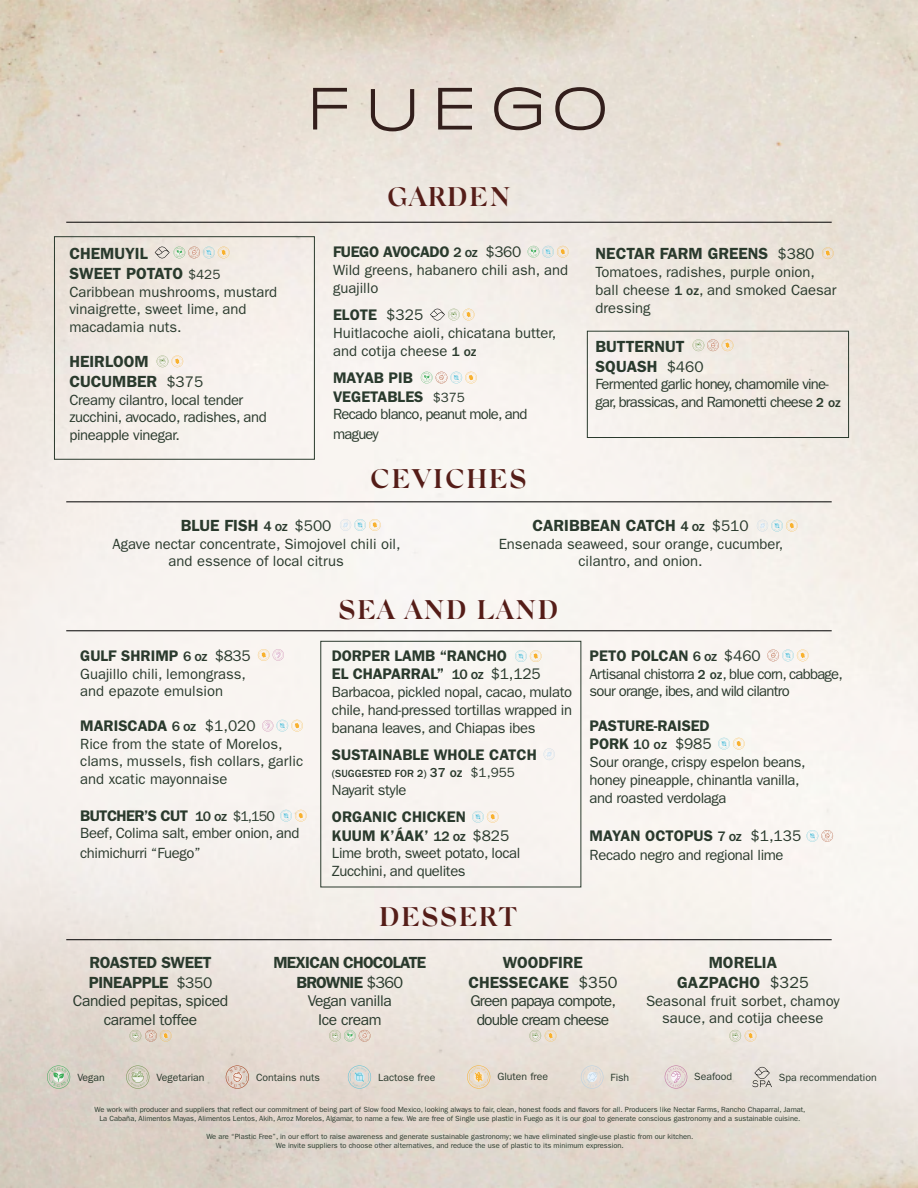
<style>
.page{position:relative;width:918px;height:1188px;background:#fff}
.page>*{position:absolute;margin:0;border:0;box-sizing:border-box;transform-origin:0 0}
.t1{font:600 27px "Silk Serif";letter-spacing:.05em;color:#551d18}
.t2{font:600 16.2px/19.5px "ITC Franklin Gothic Std";color:#2a3a2d}
.t3{font:600 16.2px/19.5px "ITC Franklin Gothic Std";letter-spacing:-.045em;color:#2a3a2d;text-align:center}
.t4{font:600 16.2px/19.5px "ITC Franklin Gothic Std";letter-spacing:-.025em;color:#2a3a2d}
.t5{font:15.6px/18.8px "ITC Franklin Gothic Std";letter-spacing:-.025em;color:#2a3a2d;text-align:center}
.t6{font:15.6px/18.8px "ITC Franklin Gothic Std";letter-spacing:-.05em;color:#2a3a2d;text-align:center}
.t7{font:600 15.45px/18.5px "ITC Franklin Gothic Std";color:#2a3a2d}
.t8{font:600 15.45px "ITC Franklin Gothic Std";letter-spacing:-.04em;color:#2a3a2d}
.t9{font:600 15.45px "ITC Franklin Gothic Std";letter-spacing:-.025em;color:#2a3a2d}
.t10{font:14.85px/17.9px "ITC Franklin Gothic Std";color:#2a3a2d}
.t11{font:14.85px/17.9px "ITC Franklin Gothic Std";letter-spacing:-.025em;color:#2a3a2d}
.t12{font:14.85px/17.9px "ITC Franklin Gothic Std";letter-spacing:-.05em;color:#2a3a2d}
.t13{font:500 10.8px "ITC Franklin Gothic Std";color:#2a3a2d}
.t14{font:10.5px "ITC Franklin Gothic Std";color:#2a3a2d}
.t15{font:7.5px/9px "ITC Franklin Gothic Std";color:#2a3a2d;text-align:center}
.s1{font-weight:400;font-size:13.5px}
.s2{font-weight:400;font-size:15.45px}
.s3{font-weight:500;font-size:14.25px}
.s4{font-weight:400}
.s5{font-weight:500;font-size:13.5px}
.s6{font-weight:400;font-size:14.25px}
.s7{font-size:13.5px}
</style>
<div class="page">
<hr style="left:66px;top:630px;width:766px;height:1px;background:#000">
<hr style="left:66px;top:501px;width:766px;height:1px;background:#000">
<hr style="left:66px;top:939px;width:766px;height:1px;background:#000">
<hr style="left:66px;top:222px;width:766px;height:1px;background:#000">
<div style="left:54px;top:236px;width:261px;height:224px;border:1px solid #2a3a2d"></div>
<div style="left:587px;top:331px;width:262px;height:107px;border:1px solid #2a3a2d"></div>
<div style="left:320px;top:641px;width:261px;height:246px;border:1px solid #2a3a2d"></div>
<svg style="left:494px;top:87px;width:47px;height:43px;background:#b0a59d"></svg>
<svg style="left:555px;top:87px;width:50px;height:43px;background:#b9aea6"></svg>
<svg style="left:371px;top:89px;width:43px;height:42px;background:#beb2aa"></svg>
<svg style="left:313px;top:88px;width:34px;height:42px"></svg>
<svg style="left:438px;top:88px;width:34px;height:42px"></svg>
<svg style="left:752px;top:1067px;width:20px;height:20px"></svg>
<svg style="left:581px;top:1065px;width:22px;height:24px"></svg>
<svg style="left:665px;top:1065px;width:22px;height:24px"></svg>
<svg style="left:157px;top:355px;width:26px;height:12px"></svg>
<svg style="left:430px;top:309px;width:45px;height:11px"></svg>
<svg style="left:822px;top:247px;width:12px;height:12px"></svg>
<svg style="left:340px;top:519px;width:41px;height:12px"></svg>
<svg style="left:757px;top:520px;width:41px;height:12px"></svg>
<svg style="left:258px;top:649px;width:26px;height:12px"></svg>
<svg style="left:515px;top:650px;width:27px;height:12px"></svg>
<svg style="left:544px;top:748px;width:11px;height:12px"></svg>
<svg style="left:472px;top:811px;width:27px;height:12px"></svg>
<svg style="left:280px;top:810px;width:27px;height:12px"></svg>
<svg style="left:262px;top:720px;width:41px;height:12px"></svg>
<svg style="left:718px;top:738px;width:27px;height:12px"></svg>
<svg style="left:529px;top:1030px;width:28px;height:12px"></svg>
<svg style="left:729px;top:1030px;width:27px;height:12px"></svg>
<svg style="left:126px;top:1065px;width:23px;height:24px"></svg>
<svg style="left:47px;top:1065px;width:23px;height:24px"></svg>
<svg style="left:226px;top:1065px;width:23px;height:24px"></svg>
<svg style="left:348px;top:1065px;width:23px;height:24px"></svg>
<svg style="left:467px;top:1065px;width:23px;height:24px"></svg>
<svg style="left:155px;top:247px;width:75px;height:11px"></svg>
<svg style="left:421px;top:372px;width:56px;height:11px"></svg>
<svg style="left:693px;top:339px;width:40px;height:12px"></svg>
<svg style="left:528px;top:246px;width:41px;height:12px"></svg>
<svg style="left:767px;top:650px;width:42px;height:11px"></svg>
<svg style="left:807px;top:830px;width:26px;height:12px"></svg>
<svg style="left:130px;top:1030px;width:42px;height:12px"></svg>
<svg style="left:329px;top:1030px;width:42px;height:12px"></svg>
<h2 class="t2" style="left:69px;top:244px;width:153px">CHEMUYIL<br>SWEET POTATO <span class="s1">$425</span></h2>
<h3 class="t10" style="left:69px;top:283px;width:209px">Caribbean mushrooms, mustard vinaigrette, sweet lime, and macadamia nuts.</h3>
<h2 class="t2" style="left:69px;top:352px;width:135px">HEIRLOOM<br>CUCUMBER <span class="s2">$375</span></h2>
<h3 class="t11" style="left:69px;top:391px;width:199px">Creamy cilantro, local tender zucchini, avocado, radishes, and pineapple vinegar.</h3>
<h1 class="t1" style="left:387px;top:181px;width:125px">GARDEN</h1>
<h3 class="t9" style="left:333px;top:243px;width:190px">FUEGO AVOCADO <span class="s3">2 oz</span> <span class="s4">$360</span></h3>
<h3 class="t10" style="left:333px;top:261px;width:236px">Wild greens, habanero chili ash, and guajillo</h3>
<h3 class="t7" style="left:333px;top:306px;width:92px">ELOTE <span class="s4">$325</span></h3>
<h3 class="t10" style="left:333px;top:324px;width:225px">Huitlacoche aioli, chicatana butter, and cotija cheese <span class="s5">1 oz</span></h3>
<h3 class="t7" style="left:333px;top:369px;width:133px">MAYAB PIB<br>VEGETABLES <span class="s1">$375</span></h3>
<h3 class="t12" style="left:333px;top:405px;width:196px;line-height:19.4px">Recado blanco, peanut mole, and maguey</h3>
<h1 class="t1" style="left:370px;top:463px;width:158px">CEVICHES</h1>
<h2 class="t2" style="left:596px;top:244px;width:220px">NECTAR FARM GREENS <span class="s2">$380</span></h2>
<h3 class="t10" style="left:596px;top:263px;width:243px">Tomatoes, radishes, purple onion, ball cheese <span class="s5">1 oz</span>, and smoked Caesar dressing</h3>
<h2 class="t2" style="left:596px;top:337px;width:110px">BUTTERNUT<br>SQUASH <span class="s2">$460</span></h2>
<h3 class="t12" style="left:596px;top:376px;width:247px">Fermented garlic honey, chamomile vine&shy;gar, brassicas, and Ramonetti cheese <span class="s5">2 oz</span></h3>
<h2 class="t2" style="left:181px;top:516px;width:152px">BLUE FISH <span class="s3">4 oz</span> <span class="s2">$500</span></h2>
<h3 class="t10" style="left:112px;top:535px;width:290px;text-align:center">Agave nectar concentrate, Simojovel chili oil, and essence of local citrus</h3>
<h2 class="t2" style="left:533px;top:516px;width:218px">CARIBBEAN CATCH <span class="s3">4 oz</span> <span class="s2">$510</span></h2>
<h3 class="t10" style="left:499px;top:535px;width:286px;text-align:center">Ensenada seaweed, sour orange, cucumber, cilantro, and onion.</h3>
<h3 class="t7" style="left:80px;top:646px;width:172px">GULF SHRIMP <span class="s3">6 oz</span> <span class="s4">$835</span></h3>
<h3 class="t10" style="left:80px;top:665px;width:167px">Guajillo chili, lemongrass, and epazote emulsion</h3>
<h3 class="t7" style="left:80px;top:716px;width:177px">MARISCADA <span class="s3">6 oz</span> <span class="s4">$1,020</span></h3>
<h3 class="t10" style="left:80px;top:735px;width:224px">Rice from the state of Morelos, clams, mussels, fish collars, garlic and xcatic mayonnaise</h3>
<h3 class="t8" style="left:80px;top:806px;width:196px">BUTCHER’S CUT <span class="s3">10 oz</span> <span class="s6">$1,150</span></h3>
<h3 class="t11" style="left:80px;top:824px;width:221px;line-height:19.4px">Beef, Colima salt, ember onion, and chimichurri “Fuego”</h3>
<h1 class="t1" style="left:339px;top:594px;width:221px">SEA AND LAND</h1>
<h3 class="t7" style="left:332px;top:646px;width:210px">DORPER LAMB “RANCHO<br>EL CHAPARRAL” <span class="s3">10 oz</span> <span class="s4">$1,125</span></h3>
<h3 class="t11" style="left:332px;top:683px;width:242px;text-align:justify">Barbacoa, pickled nopal, cacao, mulato chile, hand-pressed tortillas wrapped in banana leaves, and Chiapas ibes</h3>
<h3 class="t7" style="left:332px;top:745px;width:206px">SUSTAINABLE WHOLE CATCH</h3>
<h3 class="t13" style="left:332px;top:768px;width:185px">(SUGGESTED FOR 2) <span class="s7">37 oz</span> <span class="s1">$1,955</span></h3>
<h3 class="t11" style="left:332px;top:781px;width:76px">Nayarit style</h3>
<h3 class="t7" style="left:332px;top:808px;width:179px">ORGANIC CHICKEN<br>KUUM K’ÁAK’ <span class="s3">12 oz</span> <span class="s4">$825</span></h3>
<h3 class="t11" style="left:332px;top:845px;width:190px">Lime broth, sweet potato, local<br>Zucchini, and quelites</h3>
<h1 class="t1" style="left:379px;top:901px;width:140px">DESSERT</h1>
<h3 class="t7" style="left:590px;top:646px;width:173px">PETO POLCAN <span class="s3">6 oz</span> <span class="s4">$460</span></h3>
<h3 class="t12" style="left:590px;top:665px;width:255px">Artisanal chistorra <span class="s5">2 oz</span>, blue corn, cabbage, sour orange, ibes, and wild cilantro</h3>
<h3 class="t7" style="left:590px;top:716px;width:123px">PASTURE-RAISED<br>PORK <span class="s3">10 oz</span> <span class="s4">$985</span></h3>
<h3 class="t11" style="left:590px;top:753px;width:217px">Sour orange, crispy espelon beans, honey pineapple, chinantla vanilla, and roasted verdolaga</h3>
<h3 class="t7" style="left:590px;top:826px;width:213px">MAYAN OCTOPUS <span class="s3">7 oz</span> <span class="s4">$1,135</span></h3>
<h3 class="t11" style="left:590px;top:846px;width:195px">Recado negro and regional lime</h3>
<h2 class="t4" style="left:89px;top:953px;width:125px">ROASTED SWEET<br>PINEAPPLE <span class="s2">$350</span></h2>
<h3 class="t5" style="left:73px;top:992px;width:157px">Candied pepitas, spiced caramel toffee</h3>
<h2 class="t3" style="left:273px;top:953px;width:154px">MEXICAN CHOCOLATE<br>BROWNIE <span class="s4">$360</span></h2>
<h3 class="t5" style="left:308px;top:992px;width:86px">Vegan vanilla<br>Ice cream</h3>
<h2 class="t2" style="left:468px;top:953px;width:151px;text-align:center">WOODFIRE<br>CHESSECAKE <span class="s4">$350</span></h2>
<h3 class="t6" style="left:470px;top:992px;width:147px">Green papaya compote, double cream cheese</h3>
<h2 class="t2" style="left:677px;top:953px;width:133px;text-align:center">MORELIA<br>GAZPACHO <span class="s4">$325</span></h2>
<h3 class="t10" style="left:646px;top:992px;width:195px;text-align:center">Seasonal fruit sorbet, chamoy sauce, and cotija cheese</h3>
<h3 class="t14" style="left:77px;top:1071px;width:29px">Vegan</h3>
<h3 class="t14" style="left:256px;top:1071px;width:65px">Contains nuts</h3>
<h3 class="t14" style="left:378px;top:1071px;width:59px">Lactose free</h3>
<h3 class="t14" style="left:497px;top:1071px;width:52px">Gluten free</h3>
<h3 class="t14" style="left:610px;top:1071px;width:20px">Fish</h3>
<h3 class="t14" style="left:694px;top:1070px;width:40px">Seafood</h3>
<h3 class="t14" style="left:157px;top:1071px;width:50px">Vegetarian</h3>
<h3 class="t14" style="left:779px;top:1071px;width:99px">Spa recommendation</h3>
<p class="t15" style="left:95px;top:1105px;width:712px">We work with producer and suppliers that reflect our commitment of being part of Slow food Mexico, looking always to fair, clean, honest foods and flavors for all. Producers like Nectar Farms, Rancho Chaparral, Jamat,<br>La Cabaña, Alimentos Mayas, Alimentos Lentos, Akih, Arroz Morelos, Algamar, to name a few. We are free of Single use plastic in Fuego as it is our goal to generate conscious gastronomy and a sustainable cuisine.</p>
<p class="t15" style="left:206px;top:1132px;width:489px">We are “Plastic Free”, in our effort to raise awareness and generate sustainable gastronomy; we have eliminated single-use plastic from our kitchen.<br>We invite suppliers to choose other alternatives, and reduce the use of plastic to its minimum expression.</p>
</div>
